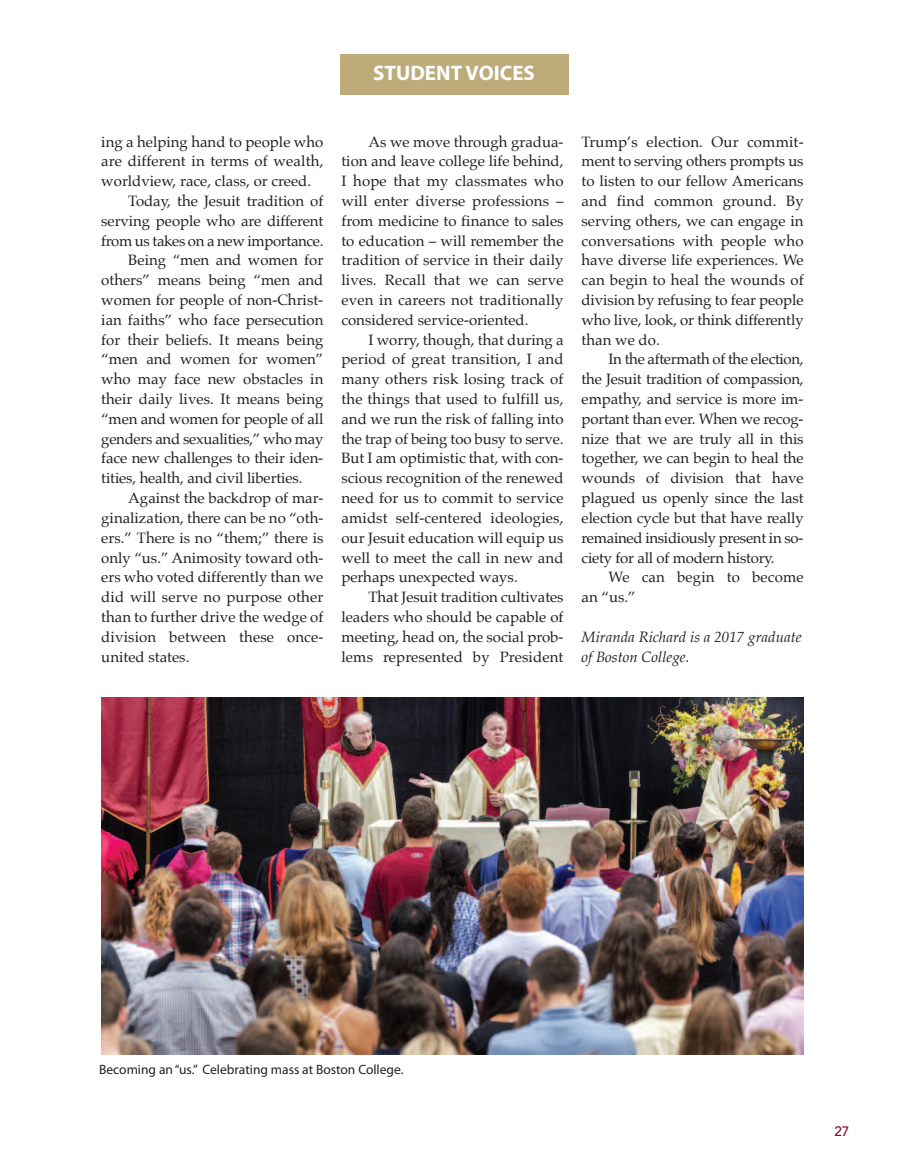
<style>
.page{position:relative;width:905px;height:1175px;background:#fff}
.page>*{position:absolute;margin:0;border:0;box-sizing:border-box;transform-origin:0 0}
.t1{font:700 21px "Myriad Pro";color:#fff}
.t2{font:15px/19.8px "Palatino";color:#231f20;text-align:justify}
.t3{font:italic 15px/19.8px "Palatino";color:#231f20}
.t4{font:15px "Palatino";letter-spacing:-.02em;color:#231f20}
.t5{font:15px "Palatino";letter-spacing:-.025em;color:#231f20}
.t6{font:13.5px "Myriad Pro";color:#231f20}
.t7{font:500 13.5px "Avenir";color:#840a2b}
</style>
<div class="page">
<img style="left:101px;top:698px;width:702px;height:356px">
<div style="left:340px;top:54px;width:228px;height:40px;background:#beab7a"></div>
<h1 class="t1" style="left:373px;top:65px;width:163px">STUDENT VOICES</h1>
<p class="t2" style="left:101px;top:132px;width:224px">ing a helping hand to people who</p>
<p class="t2" style="left:101px;top:152px;width:223px">are different in terms of wealth,</p>
<p class="t2" style="left:101px;top:172px;width:211px">worldview, race, class, or creed.</p>
<p class="t2" style="left:128px;top:192px;width:196px">Today, the Jesuit tradition of</p>
<p class="t2" style="left:101px;top:212px;width:223px">serving people who are different</p>
<p class="t5" style="left:101px;top:233px;width:223px">from us takes on a new importance.</p>
<p class="t2" style="left:128px;top:251px;width:196px">Being “men and women for</p>
<p class="t2" style="left:101px;top:271px;width:224px">others” means being “men and</p>
<p class="t2" style="left:101px;top:291px;width:223px">women for people of non-Christ-</p>
<p class="t2" style="left:101px;top:311px;width:223px">ian faiths” who face persecution</p>
<p class="t2" style="left:101px;top:330px;width:223px">for their beliefs. It means being</p>
<p class="t2" style="left:101px;top:350px;width:224px">“men and women for women”</p>
<p class="t2" style="left:101px;top:370px;width:223px">who may face new obstacles in</p>
<p class="t2" style="left:101px;top:390px;width:223px">their daily lives. It means being</p>
<p class="t2" style="left:101px;top:410px;width:223px">“men and women for people of all</p>
<p class="t4" style="left:101px;top:431px;width:223px">genders and sexualities,” who may</p>
<p class="t2" style="left:101px;top:449px;width:223px">face new challenges to their iden-</p>
<p class="t2" style="left:101px;top:469px;width:203px">tities, health, and civil liberties.</p>
<p class="t2" style="left:128px;top:489px;width:196px">Against the backdrop of mar-</p>
<p class="t2" style="left:101px;top:509px;width:223px">ginalization, there can be no “oth-</p>
<p class="t2" style="left:101px;top:528px;width:224px">ers.” There is no “them;” there is</p>
<p class="t2" style="left:101px;top:548px;width:224px">only “us.” Animosity toward oth-</p>
<p class="t2" style="left:101px;top:568px;width:223px">ers who voted differently than we</p>
<p class="t2" style="left:101px;top:588px;width:223px">did will serve no purpose other</p>
<p class="t2" style="left:101px;top:608px;width:223px">than to further drive the wedge of</p>
<p class="t2" style="left:101px;top:627px;width:223px">division between these once-</p>
<p class="t2" style="left:101px;top:647px;width:90px">united states.</p>
<p class="t2" style="left:341px;top:132px;width:224px;text-indent:27px">As we move through gradua&shy;tion and leave college life behind, I hope that my classmates who will enter diverse professions – from medicine to finance to sales to education – will remember the tradition of service in their daily lives. Recall that we can serve even in careers not traditionally considered service-oriented.</p>
<p class="t2" style="left:341px;top:330px;width:224px;text-indent:27px">I worry, though, that during a period of great transition, I and many others risk losing track of the things that used to fulfill us, and we run the risk of falling into the trap of being too busy to serve.<br>But I am optimistic that, with con&shy;scious recognition of the renewed need for us to commit to service amidst self-centered ideologies, our Jesuit education will equip us well to meet the call in new and perhaps unexpected ways.</p>
<p class="t2" style="left:341px;top:588px;width:224px;text-indent:27px">That Jesuit tradition cultivates leaders who should be capable of meeting, head on, the social prob&shy;lems represented by President</p>
<p class="t2" style="left:581px;top:132px;width:224px">Trump’s election. Our commit&shy;ment to serving others prompts us to listen to our fellow Americans and find common ground. By serving others, we can engage in conversations with people who have diverse life experiences. We can begin to heal the wounds of division by refusing to fear people who live, look, or think differently than we do.</p>
<p class="t2" style="left:581px;top:350px;width:224px;text-indent:27px">In the aftermath of the election, the Jesuit tradition of compassion, empathy, and service is more im&shy;portant than ever. When we recog&shy;nize that we are truly all in this together, we can begin to heal the wounds of division that have plagued us openly since the last election cycle but that have really remained insidiously present in so&shy;ciety for all of modern history.</p>
<p class="t2" style="left:581px;top:568px;width:223px;text-indent:27px">We can begin to become an “us.”</p>
<p class="t3" style="left:581px;top:627px;width:221px">Miranda Richard is a 2017 graduate of Boston College.</p>
<p class="t6" style="left:99px;top:1064px;width:306px">Becoming an“us.” Celebrating mass at Boston College.</p>
<p class="t7" style="left:834px;top:1119px;width:17px">27</p>
</div>
